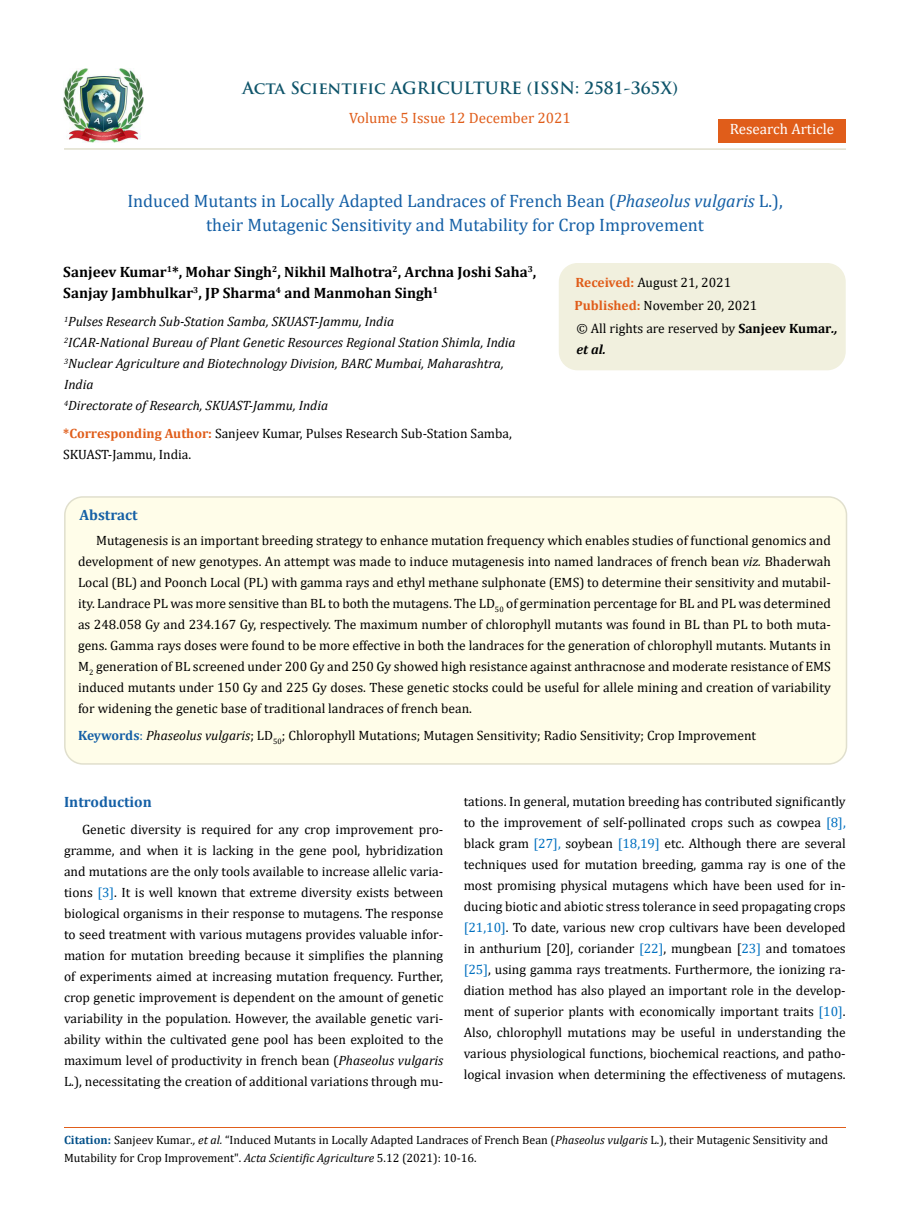
<style>
.page{position:relative;width:917px;height:1224px;background:#fff}
.page>*{position:absolute;margin:0;border:0;box-sizing:border-box;transform-origin:0 0}
.t1{font:18px/24px "Cambria";color:#1560a6;text-align:center}
.t2{font:700 16.5px "Trajan Pro";color:#0e546a}
.t3{font:700 15px/21px "Cambria";color:#000}
.t4{font:15px "Cambria";color:#e05d1a}
.t5{font:700 15px "Cambria";color:#1560a6}
.t6{font:15px "Cambria";color:#fff}
.t7{font:13.5px/21px "Cambria";color:#000;text-align:justify}
.t8{font:italic 13.5px/21px "Cambria";color:#000}
.t9{font:italic 700 13.5px "Cambria";color:#000}
.t10{font:12px/18px "Cambria";color:#000}
.s1{font-style:italic}
.s2{font-weight:700;color:#e05d1a}
.s3{font-weight:700}
.s4{font-weight:700;font-style:italic}
.s5{font-weight:700;color:#1560a6}
.s6{color:#1560a6}
.s7{color:#0070c0}
.s8{font-weight:700;color:#035089}
</style>
<div class="page">
<img style="left:63px;top:68px;width:81px;height:74px">
<div style="left:718px;top:119px;width:128px;height:23px;background:#e05d1a"></div>
<div style="left:559px;top:264px;width:286px;height:106px;background:#f1f0de;border-radius:18px"></div>
<div style="left:558px;top:263px;width:287px;height:107px;border:2px solid #f1f0de;border-radius:18px"></div>
<div style="left:65px;top:497px;width:781px;height:267px;background:#fffde9;border-radius:18px"></div>
<div style="left:64px;top:496px;width:783px;height:269px;border:2px solid #e0dfcd;border-radius:18px"></div>
<hr style="left:64px;top:1127px;width:782px;height:1px;background:#e05d1a">
<hr style="left:64px;top:148px;width:782px;height:2px;background:#e0dfcd">
<p class="t2" style="left:242px;top:77px;width:437px">Acta Scientific AGRICULTURE (ISSN: 2581-365X)</p>
<p class="t4" style="left:349px;top:109px;width:223px">Volume 5 Issue 12 December 2021</p>
<p class="t6" style="left:729px;top:120px;width:106px">Research Article</p>
<h1 class="t1" style="left:127px;top:189px;width:657px">Induced Mutants in Locally Adapted Landraces of French Bean (<span class="s1">Phaseolus vulgaris</span> L.), their Mutagenic Sensitivity and Mutability for Crop Improvement</h1>
<p class="t3" style="left:63px;top:261px;width:474px">Sanjeev Kumar<sup>1</sup>*, Mohar Singh<sup>2</sup>, Nikhil Malhotra<sup>2</sup>, Archna Joshi Saha<sup>3</sup>,<br>Sanjay Jambhulkar<sup>3</sup>, JP Sharma<sup>4</sup> and Manmohan Singh<sup>1</sup></p>
<p class="t8" style="left:64px;top:310px;width:453px"><sup>1</sup>Pulses Research Sub-Station Samba, SKUAST-Jammu, India<br><sup>2</sup>ICAR-National Bureau of Plant Genetic Resources Regional Station Shimla, India <sup>3</sup>Nuclear Agriculture and Biotechnology Division, BARC Mumbai, Maharashtra, India<br><sup>4</sup>Directorate of Research, SKUAST-Jammu, India</p>
<p class="t7" style="left:63px;top:423px;width:450px"><span class="s2">*Corresponding Author:</span> Sanjeev Kumar, Pulses Research Sub-Station Samba,<br>SKUAST-Jammu, India.</p>
<p class="t7" style="left:574px;top:271px;width:264px;line-height:23.1px;text-align:left"><span class="s2">Received:</span> August 21, 2021<br><span class="s2">Published:</span> November 20, 2021<br>© All rights are reserved by <span class="s3">Sanjeev Kumar</span><span class="s4">.,</span></p>
<p class="t9" style="left:576px;top:340px;width:31px">et al.</p>
<p class="t5" style="left:80px;top:505px;width:60px">Abstract</p>
<p class="t7" style="left:78px;top:530px;width:754px;text-indent:18px">Mutagenesis is an important breeding strategy to enhance mutation frequency which enables studies of functional genomics and development of new genotypes. An attempt was made to induce mutagenesis into named landraces of french bean <span class="s1">viz.</span> Bhaderwah Local (BL) and Poonch Local (PL) with gamma rays and ethyl methane sulphonate (EMS) to determine their sensitivity and mutabil&shy;ity. Landrace PL was more sensitive than BL to both the mutagens. The LD<sub>50</sub> of germination percentage for BL and PL was determined as 248.058 Gy and 234.167 Gy, respectively. The maximum number of chlorophyll mutants was found in BL than PL to both muta&shy;gens. Gamma rays doses were found to be more effective in both the landraces for the generation of chlorophyll mutants. Mutants in M<sub>2</sub> generation of BL screened under 200 Gy and 250 Gy showed high resistance against anthracnose and moderate resistance of EMS induced mutants under 150 Gy and 225 Gy doses. These genetic stocks could be useful for allele mining and creation of variability for widening the genetic base of traditional landraces of french bean.</p>
<p class="t7" style="left:78px;top:725px;width:679px"><span class="s5">Keywords</span><span class="s6">:</span> <span class="s1">Phaseolus vulgaris</span>; LD<sub>50</sub>; Chlorophyll Mutations; Mutagen Sensitivity; Radio Sensitivity; Crop Improvement</p>
<p class="t5" style="left:64px;top:791px;width:89px">Introduction</p>
<p class="t7" style="left:64px;top:819px;width:381px;text-indent:18px">Genetic diversity is required for any crop improvement pro&shy;gramme, and when it is lacking in the gene pool, hybridization and mutations are the only tools available to increase allelic varia&shy;tions <span class="s7">[3]</span>. It is well known that extreme diversity exists between biological organisms in their response to mutagens. The response to seed treatment with various mutagens provides valuable infor&shy;mation for mutation breeding because it simplifies the planning of experiments aimed at increasing mutation frequency. Further, crop genetic improvement is dependent on the amount of genetic variability in the population. However, the available genetic vari&shy;ability within the cultivated gene pool has been exploited to the maximum level of productivity in french bean (<span class="s1">Phaseolus vulgaris </span>L.), necessitating the creation of additional variations through mu-</p>
<p class="t7" style="left:463px;top:790px;width:383px">tations. In general, mutation breeding has contributed significantly to the improvement of self-pollinated crops such as cowpea <span class="s7">[8], </span>black gram <span class="s7">[27],</span> soybean <span class="s7">[18,19]</span> etc. Although there are several techniques used for mutation breeding, gamma ray is one of the most promising physical mutagens which have been used for in&shy;ducing biotic and abiotic stress tolerance in seed propagating crops <span class="s7">[21,10]</span>. To date, various new crop cultivars have been developed in anthurium [20], coriander <span class="s7">[22]</span>, mungbean [<span class="s7">23]</span> and tomatoes <span class="s7">[25]</span>, using gamma rays treatments. Furthermore, the ionizing ra&shy;diation method has also played an important role in the develop&shy;ment of superior plants with economically important traits <span class="s7">[10]</span>.<br>Also, chlorophyll mutations may be useful in understanding the various physiological functions, biochemical reactions, and patho&shy;logical invasion when determining the effectiveness of mutagens.</p>
<p class="t10" style="left:64px;top:1131px;width:765px"><span class="s8">Citation:</span> Sanjeev Kumar<span class="s1">., et al.</span> “Induced Mutants in Locally Adapted Landraces of French Bean (<span class="s1">Phaseolus vulgaris</span> L.), their Mutagenic Sensitivity and<br>Mutability for Crop Improvement". <span class="s1">Acta Scientific Agriculture</span> 5.12 (2021): 10-16.</p>
</div>
